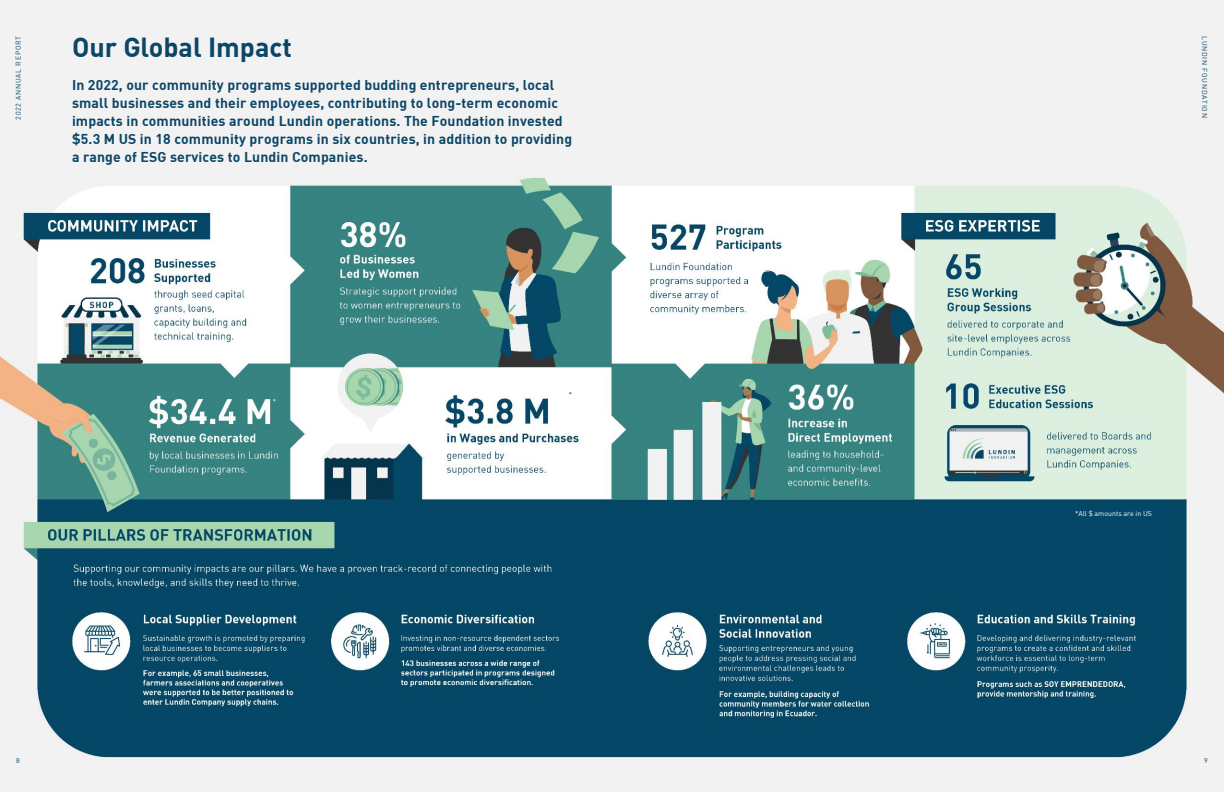
<style>
.page{position:relative;width:1224px;height:792px;background:#fff}
.page>*{position:absolute;margin:0;border:0;box-sizing:border-box;transform-origin:0 0}
.t1{font:700 27px "DIN Pro";color:#0b4667}
.t2{font:14px/18px "DIN Bold";letter-spacing:.01em;color:#0b4667}
.t3{font:7px "DIN";letter-spacing:.1em;color:#0b4667}
.t4{font:7px "DIN";color:#fff}
</style>
<div class="page">
<img style="left:0;top:0;width:1224px;height:792px">
<p class="t3" style="left:14px;top:120px;width:85px;rotate:-90deg">2022 ANNUAL REPORT</p>
<p class="t3" style="left:1209px;top:36px;width:83px;rotate:90deg">LUNDIN FOUNDATION</p>
<h1 class="t1" style="left:72px;top:29px;width:221px">Our Global Impact</h1>
<p class="t2" style="left:72px;top:76px;width:502px">In 2022, our community programs supported budding entrepreneurs, local small businesses and their employees, contributing to long-term economic impacts in communities around Lundin operations. The Foundation invested $5.3 M US in 18 community programs in six countries, in addition to providing a range of ESG services to Lundin Companies.</p>
<p class="t3" style="left:16px;top:756px;width:5px">8</p>
<p class="t4" style="left:273px;top:397px;width:5px">*</p>
<p class="t3" style="left:569px;top:390px;width:5px">*</p>
<p class="t4" style="left:1075px;top:509px;width:78px">*All $ amounts are in US</p>
<p class="t3" style="left:1204px;top:756px;width:5px">9</p>
</div>
